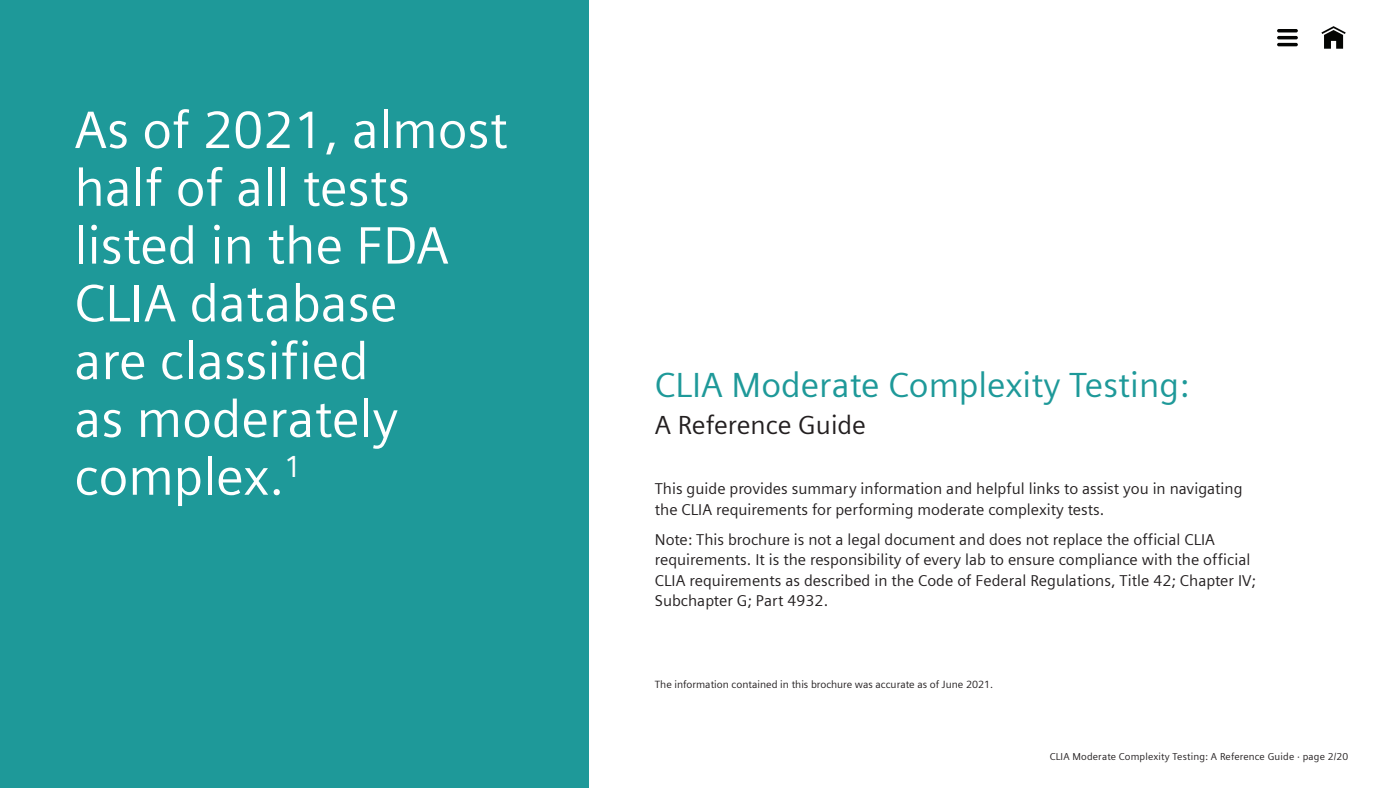
<style>
.page{position:relative;width:1400px;height:788px;background:#fff}
.page>*{position:absolute;margin:0;border:0;box-sizing:border-box;transform-origin:0 0}
.t1{font:52.5px/57.8px "Siemens Sans";color:#fff}
.t2{font:35px "Siemens Sans";color:#1e9999}
.t3{font:26.25px "Siemens Sans";color:#231f20}
.t4{font:15.75px/20.1px "Siemens Sans";color:#231f20}
.t5{font:10.5px "Siemens Sans";color:#231f20}
.t6{font:10.06px "Siemens Sans";letter-spacing:.015em;color:#231f20}
</style>
<div class="page">
<div style="left:0;top:0;width:588px;height:788px;background:#1e9999"></div>
<svg style="left:1321px;top:26px;width:25px;height:23px"></svg>
<svg style="left:1277px;top:29px;width:21px;height:17px"></svg>
<h1 class="t1" style="left:74px;top:97px;width:435px">As of 2021, almost half of all tests listed in the FDA<br>CLIA database<br>are classified<br>as moderately complex.<sup>1</sup></h1>
<h2 class="t2" style="left:655px;top:358px;width:536px">CLIA Moderate Complexity Testing:</h2>
<h3 class="t3" style="left:655px;top:405px;width:213px">A Reference Guide</h3>
<p class="t4" style="left:655px;top:478px;width:589px">This guide provides summary information and helpful links to assist you in navigating the CLIA requirements for performing moderate complexity tests.</p>
<p class="t4" style="left:655px;top:528px;width:602px">Note: This brochure is not a legal document and does not replace the official CLIA requirements. It is the responsibility of every lab to ensure compliance with the official CLIA requirements as described in the Code of Federal Regulations, Title 42; Chapter IV; Subchapter G; Part 4932.</p>
<p class="t5" style="left:655px;top:676px;width:340px">The information contained in this brochure was accurate as of June 2021.</p>
<p class="t6" style="left:1050px;top:749px;width:300px">CLIA Moderate Complexity Testing: A Reference Guide · page 2/20</p>
</div>
